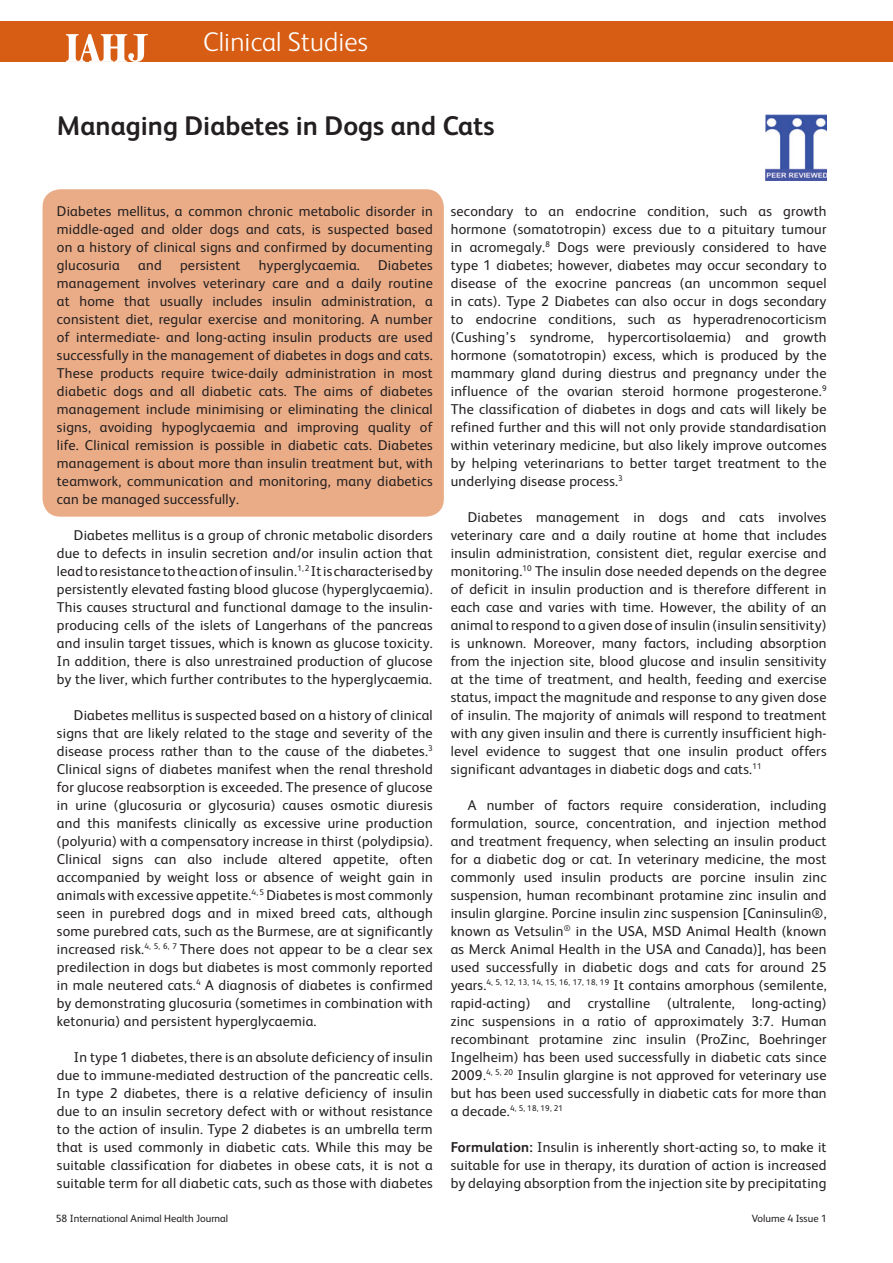
<style>
.page{position:relative;width:893px;height:1263px;background:#fff}
.page>*{position:absolute;margin:0;border:0;box-sizing:border-box;transform-origin:0 0}
.t1{font:700 27px "FS Albert";color:#231f20}
.t2{font:300 27px "FS Albert";letter-spacing:.005em;color:#fff}
.Body_text{font:14.25px/18px "FS Albert";letter-spacing:.015em;color:#231f20;text-align:justify}
.t3{font:10.5px "FS Albert";color:#231f20}
.Body_text-2{font:8.25px "FS Albert";color:#231f20}
.s1{font-size:14.25px}
.s2{font-weight:700}
</style>
<div class="page">
<div style="left:43px;top:189px;width:401px;height:328px;background:#eaac87;border-radius:18px"></div>
<div style="left:0;top:21px;width:893px;height:41px;background:#d75d14"></div>
<svg style="left:65px;top:34px;width:83px;height:28px"></svg>
<img style="left:766px;top:115px;width:61px;height:66px">
<p class="t2" style="left:203px;top:26px;width:166px">Clinical Studies</p>
<h1 class="t2" style="left:178px;top:27px;width:143px">Chapter Title</h1>
<p class="t1" style="left:57px;top:110px;width:439px">Managing Diabetes in Dogs and Cats</p>
<p class="Body_text" style="left:57px;top:202px;width:377px">Diabetes mellitus, a common chronic metabolic disorder in middle-aged and older dogs and cats, is suspected based on a history of clinical signs and confirmed by documenting glucosuria</p>
<p class="Body_text" style="left:57px;top:256px;width:377px;text-indent:321px">Diabetes management involves veterinary care and a daily routine at home that usually includes insulin administration, a consistent diet, regular exercise and monitoring. A number of intermediate- and long-acting insulin products are used successfully in the management of diabetes in dogs and cats.<br>These products require twice-daily administration in most diabetic dogs and all diabetic cats. The aims of diabetes management include minimising or eliminating the clinical signs, avoiding hypoglycaemia and improving quality of life. Clinical remission is possible in diabetic cats. Diabetes management is about more than insulin treatment but, with teamwork, communication and monitoring, many diabetics can be managed successfully.</p>
<p class="Body_text" style="left:57px;top:526px;width:377px;text-indent:17px">Diabetes mellitus is a group of chronic metabolic disorders due to defects in insulin secretion and/or insulin action that lead to resistance to the action of insulin.<sup>1,</sup> <sup>2</sup> It is characterised by persistently elevated fasting blood glucose (hyperglycaemia).<br>This causes structural and functional damage to the insulin&shy;producing cells of the islets of Langerhans of the pancreas and insulin target tissues, which is known as glucose toxicity.<br>In addition, there is also unrestrained production of glucose by the liver, which further contributes to the hyperglycaemia.</p>
<p class="Body_text" style="left:57px;top:706px;width:377px;text-indent:17px">Diabetes mellitus is suspected based on a history of clinical signs that are likely related to the stage and severity of the disease process rather than to the cause of the diabetes.<sup>3<br></sup>Clinical signs of diabetes manifest when the renal threshold for glucose reabsorption is exceeded. The presence of glucose in urine (glucosuria or glycosuria) causes osmotic diuresis and this manifests clinically as excessive urine production (polyuria) with a compensatory increase in thirst (polydipsia).<br>Clinical signs can also include altered appetite, often accompanied by weight loss or absence of weight gain in animals with excessive appetite.<sup>4,</sup> <sup>5</sup> Diabetes is most commonly seen in purebred dogs and in mixed breed cats, although some purebred cats, such as the Burmese, are at significantly increased risk.<sup>4,</sup> <sup>5,</sup> <sup>6,</sup> <sup>7</sup> There does not appear to be a clear sex predilection in dogs but diabetes is most commonly reported in male neutered cats.<sup>4</sup> A diagnosis of diabetes is confirmed by demonstrating glucosuria (sometimes in combination with ketonuria) and persistent hyperglycaemia.</p>
<p class="Body_text" style="left:57px;top:1048px;width:377px;text-indent:17px">In type 1 diabetes, there is an absolute deficiency of insulin due to immune-mediated destruction of the pancreatic cells.<br>In type 2 diabetes, there is a relative deficiency of insulin due to an insulin secretory defect with or without resistance to the action of insulin. Type 2 diabetes is an umbrella term that is used commonly in diabetic cats. While this may be suitable classification for diabetes in obese cats, it is not a suitable term for all diabetic cats, such as those with diabetes</p>
<p class="Body_text" style="left:138px;top:256px;width:25px">and</p>
<p class="Body_text" style="left:180px;top:256px;width:62px">persistent</p>
<p class="Body_text" style="left:259px;top:256px;width:102px">hyperglycaemia.</p>
<p class="Body_text" style="left:451px;top:202px;width:377px">secondary to an endocrine condition, such as growth hormone (somatotropin) excess due to a pituitary tumour in acromegaly.<sup>8</sup> Dogs were previously considered to have type 1 diabetes; however, diabetes may occur secondary to disease of the exocrine pancreas (an uncommon sequel in cats). Type 2 Diabetes can also occur in dogs secondary to endocrine conditions, such as hyperadrenocorticism (Cushing’s syndrome, hypercortisolaemia) and growth hormone (somatotropin) excess, which is produced by the mammary gland during diestrus and pregnancy under the influence of the ovarian steroid hormone progesterone.<sup>9<br></sup>The classification of diabetes in dogs and cats will likely be refined further and this will not only provide standardisation within veterinary medicine, but also likely improve outcomes by helping veterinarians to better target treatment to the underlying disease process.<sup>3</sup></p>
<p class="Body_text" style="left:451px;top:508px;width:377px;text-indent:17px">Diabetes management in dogs and cats involves veterinary care and a daily routine at home that includes insulin administration, consistent diet, regular exercise and monitoring.<sup>10</sup> The insulin dose needed depends on the degree of deficit in insulin production and is therefore different in each case and varies with time. However, the ability of an animal to respond to a given dose of insulin (insulin sensitivity) is unknown. Moreover, many factors, including absorption from the injection site, blood glucose and insulin sensitivity at the time of treatment, and health, feeding and exercise status, impact the magnitude and response to any given dose of insulin. The majority of animals will respond to treatment with any given insulin and there is currently insufficient high&shy;level evidence to suggest that one insulin product offers significant advantages in diabetic dogs and cats.<sup>11</sup></p>
<p class="Body_text" style="left:451px;top:796px;width:377px;text-indent:17px">A number of factors require consideration, including formulation, source, concentration, and injection method and treatment frequency, when selecting an insulin product for a diabetic dog or cat. In veterinary medicine, the most commonly used insulin products are porcine insulin zinc suspension, human recombinant protamine zinc insulin and insulin glargine. Porcine insulin zinc suspension [Caninsulin®, known as Vetsulin<sup>®</sup> in the USA, MSD Animal Health (known as Merck Animal Health in the USA and Canada)], has been used successfully in diabetic dogs and cats for around 25 years.<sup>4,</sup> <sup>5,</sup> <sup>12,</sup> <sup>13,</sup> <sup>14,</sup> <sup>15,</sup> <sup>16,</sup> <sup>17,</sup> <sup>18,</sup> <sup>19</sup> It contains amorphous (semilente, rapid-acting) and crystalline (ultralente, long-acting) zinc suspensions in a ratio of approximately 3:7. Human recombinant protamine zinc insulin (ProZinc, Boehringer Ingelheim) has been used successfully in diabetic cats since 2009.<sup>4,</sup> <sup>5,</sup> <sup>20</sup> Insulin glargine is not approved for veterinary use but has been used successfully in diabetic cats for more than</p>
<p class="Body_text-2" style="left:451px;top:1104px;width:114px"><span class="s1">a decade.</span>4, 5, 18, 19, 21</p>
<p class="Body_text" style="left:451px;top:1138px;width:377px"><span class="s2">Formulation:</span> Insulin is inherently short-acting so, to make it suitable for use in therapy, its duration of action is increased by delaying absorption from the injection site by precipitating</p>
<p class="t3" style="left:56px;top:1212px;width:174px">58 International Animal Health Journal</p>
<p class="t3" style="left:752px;top:1212px;width:77px">Volume 4 Issue 1</p>
</div>
